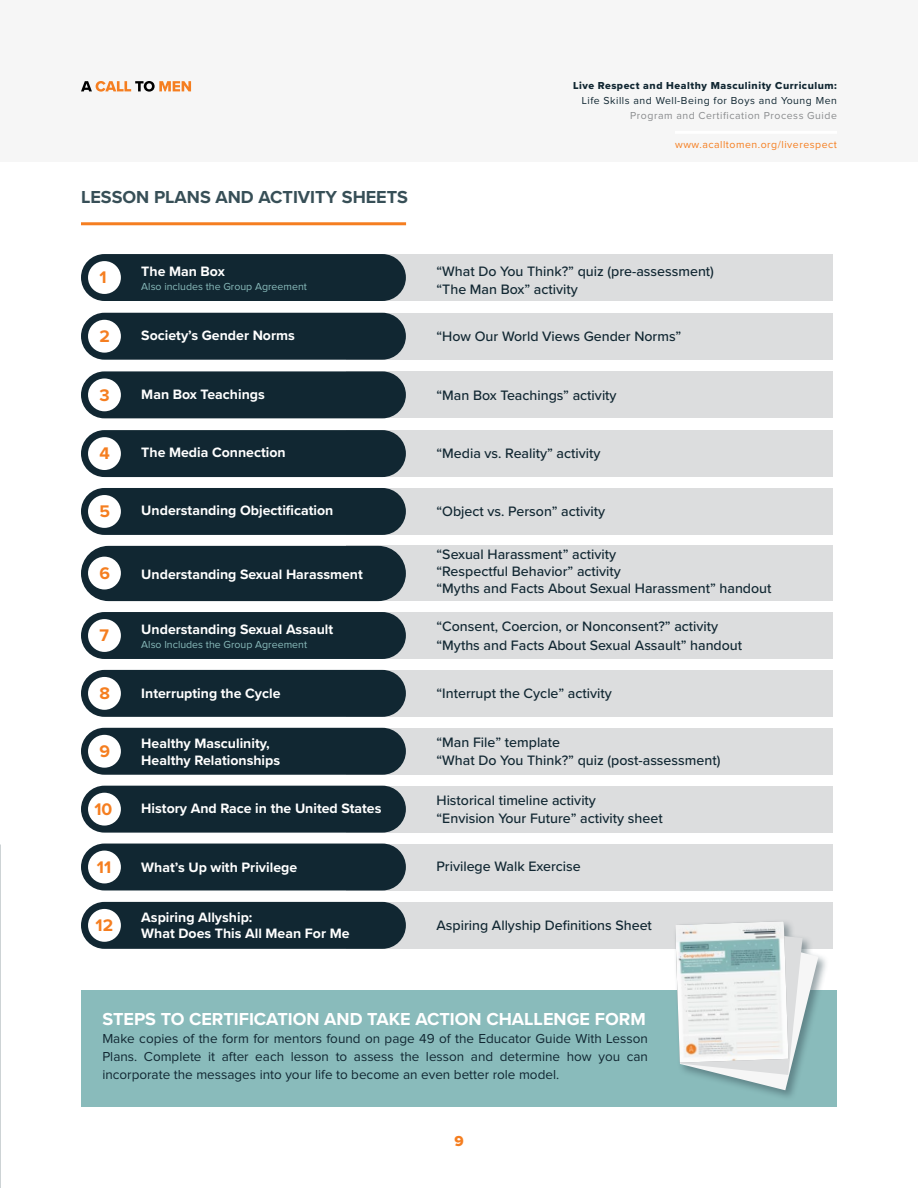
<style>
.page{position:relative;width:918px;height:1188px;background:#fff}
.page>*{position:absolute;margin:0;border:0;box-sizing:border-box;transform-origin:0 0}
.t1{font:700 18px "Proxima Nova";color:#fff}
.t2{font:700 18px "Proxima Nova";color:#374f57}
.t3{font:700 17.4px "Proxima Nova";color:#f57e20}
.t4{font:15px "Proxima Nova Extrabld";color:#f57e20}
.t5{font:500 14.25px/18.5px "Proxima Nova";color:#112732}
.t6{font:700 14.1px/16.5px "Proxima Nova";color:#fff}
.t7{font:13.5px/18px "Proxima Nova";color:#112732;text-align:justify}
.t8{font:10.65px "Proxima Nova";color:#89bbbb}
.t9{font:10.5px "Proxima Nova Extrabld";letter-spacing:.05em;color:#112732}
.t10{font:10.5px "Proxima Nova";letter-spacing:.05em;color:#112732}
.t11{font:10.5px "Proxima Nova";letter-spacing:.05em;color:#8a8c8e}
.t12{font:10.5px "Proxima Nova";letter-spacing:.05em;color:#f57e20}
</style>
<div class="page">
<div style="left:0;top:0;width:918px;height:162px;background:#f6f6f6"></div>
<svg style="left:81px;top:81px;width:110px;height:11px"></svg>
<hr style="left:675px;top:131px;width:162px;height:3px;background:#fff">
<div style="left:346px;top:254px;width:487px;height:47px;background:#dcddde"></div>
<div style="left:346px;top:371px;width:487px;height:47px;background:#dcddde"></div>
<div style="left:346px;top:313px;width:487px;height:47px;background:#dcddde"></div>
<div style="left:346px;top:430px;width:487px;height:47px;background:#dcddde"></div>
<div style="left:346px;top:488px;width:487px;height:47px;background:#dcddde"></div>
<div style="left:346px;top:546px;width:487px;height:55px;background:#dcddde"></div>
<div style="left:346px;top:612px;width:487px;height:47px;background:#dcddde"></div>
<div style="left:346px;top:670px;width:487px;height:47px;background:#dcddde"></div>
<div style="left:346px;top:728px;width:487px;height:47px;background:#dcddde"></div>
<div style="left:346px;top:786px;width:487px;height:47px;background:#dcddde"></div>
<div style="left:346px;top:844px;width:487px;height:46px;background:#dcddde"></div>
<div style="left:346px;top:902px;width:487px;height:47px;background:#dcddde"></div>
<div style="left:81px;top:254px;width:325px;height:47px;background:#112732;border-radius:23px"></div>
<div style="left:81px;top:371px;width:325px;height:47px;background:#112732;border-radius:23px"></div>
<div style="left:81px;top:313px;width:325px;height:47px;background:#112732;border-radius:23px"></div>
<div style="left:81px;top:430px;width:325px;height:47px;background:#112732;border-radius:23px"></div>
<div style="left:81px;top:488px;width:325px;height:47px;background:#112732;border-radius:23px"></div>
<div style="left:81px;top:546px;width:325px;height:55px;background:#112732;border-radius:28px"></div>
<div style="left:81px;top:612px;width:325px;height:47px;background:#112732;border-radius:23px"></div>
<div style="left:81px;top:670px;width:325px;height:47px;background:#112732;border-radius:23px"></div>
<div style="left:81px;top:728px;width:325px;height:47px;background:#112732;border-radius:23px"></div>
<div style="left:81px;top:786px;width:325px;height:47px;background:#112732;border-radius:23px"></div>
<div style="left:81px;top:844px;width:325px;height:46px;background:#112732;border-radius:23px"></div>
<div style="left:81px;top:902px;width:325px;height:47px;background:#112732;border-radius:23px"></div>
<div style="left:81px;top:990px;width:756px;height:117px;background:#89bbbb"></div>
<div style="left:88px;top:261px;width:33px;height:33px;background:#fff;border-radius:50%"></div>
<div style="left:88px;top:378px;width:33px;height:33px;background:#fff;border-radius:50%"></div>
<div style="left:88px;top:320px;width:33px;height:33px;background:#fff;border-radius:50%"></div>
<div style="left:88px;top:437px;width:33px;height:33px;background:#fff;border-radius:50%"></div>
<div style="left:88px;top:495px;width:33px;height:33px;background:#fff;border-radius:50%"></div>
<div style="left:88px;top:557px;width:33px;height:33px;background:#fff;border-radius:50%"></div>
<div style="left:88px;top:619px;width:33px;height:33px;background:#fff;border-radius:50%"></div>
<div style="left:88px;top:677px;width:33px;height:33px;background:#fff;border-radius:50%"></div>
<div style="left:88px;top:735px;width:33px;height:33px;background:#fff;border-radius:50%"></div>
<div style="left:88px;top:793px;width:33px;height:33px;background:#fff;border-radius:50%"></div>
<div style="left:88px;top:851px;width:33px;height:32px;background:#fff;border-radius:50%"></div>
<div style="left:88px;top:909px;width:33px;height:33px;background:#fff;border-radius:50%"></div>
<hr style="left:81px;top:222px;width:325px;height:3px;background:#f57e20">
<div style="left:673px;top:919px;width:157px;height:182px;background:#374f57;opacity:.5"></div>
<svg style="left:675px;top:921px;width:143px;height:169px"></svg>
<img style="left:675px;top:921px;width:113px;height:142px">
<p class="t9" style="left:573px;top:78px;width:265px">Live Respect and Healthy Masculinity Curriculum:</p>
<p class="t10" style="left:582px;top:96px;width:257px">Life Skills and Well-Being for Boys and Young Men</p>
<p class="t11" style="left:630px;top:111px;width:208px">Program and Certification Process Guide</p>
<p class="t2" style="left:81px;top:184px;width:328px">LESSON PLANS AND ACTIVITY SHEETS</p>
<p class="t3" style="left:99px;top:265px;width:9px">1</p>
<p class="t3" style="left:99px;top:323px;width:12px">2</p>
<p class="t3" style="left:99px;top:382px;width:12px">3</p>
<p class="t3" style="left:99px;top:441px;width:12px">4</p>
<p class="t3" style="left:99px;top:499px;width:12px">5</p>
<p class="t3" style="left:99px;top:560px;width:12px">6</p>
<p class="t3" style="left:99px;top:623px;width:11px">7</p>
<p class="t3" style="left:99px;top:680px;width:12px">8</p>
<p class="t3" style="left:99px;top:738px;width:12px">9</p>
<p class="t3" style="left:94px;top:796px;width:19px">10</p>
<p class="t3" style="left:97px;top:854px;width:16px">11</p>
<p class="t3" style="left:96px;top:912px;width:19px">12</p>
<p class="t6" style="left:141px;top:263px;width:85px">The Man Box</p>
<p class="t8" style="left:141px;top:282px;width:167px">Also includes the Group Agreement</p>
<p class="t6" style="left:141px;top:326px;width:155px">Society’s Gender Norms</p>
<p class="t6" style="left:141px;top:386px;width:125px">Man Box Teachings</p>
<p class="t6" style="left:141px;top:444px;width:146px">The Media Connection</p>
<p class="t6" style="left:141px;top:502px;width:194px">Understanding Objectification</p>
<p class="t6" style="left:141px;top:566px;width:223px">Understanding Sexual Harassment</p>
<p class="t6" style="left:141px;top:620px;width:193px">Understanding Sexual Assault</p>
<p class="t8" style="left:141px;top:639px;width:167px">Also Includes the Group Agreement</p>
<p class="t6" style="left:141px;top:684px;width:141px">Interrupting the Cycle</p>
<p class="t6" style="left:141px;top:735px;width:140px">Healthy Masculinity,<br>Healthy Relationships</p>
<p class="t6" style="left:141px;top:800px;width:242px">History And Race in the United States</p>
<p class="t6" style="left:141px;top:858px;width:157px">What’s Up with Privilege</p>
<p class="t6" style="left:141px;top:908px;width:210px">Aspiring Allyship:<br>What Does This All Mean For Me</p>
<p class="t12" style="left:675px;top:139px;width:163px">www.acalltomen.org/liverespect</p>
<p class="t5" style="left:436px;top:262px;width:279px">“What Do You Think?” quiz (pre-assessment) “The Man Box” activity</p>
<p class="t5" style="left:436px;top:326px;width:246px">“How Our World Views Gender Norms”</p>
<p class="t5" style="left:436px;top:385px;width:182px">“Man Box Teachings” activity</p>
<p class="t5" style="left:436px;top:444px;width:166px">“Media vs. Reality” activity</p>
<p class="t5" style="left:436px;top:501px;width:170px">“Object vs. Person” activity</p>
<p class="t5" style="left:436px;top:546px;width:337px;line-height:17px">“Sexual Harassment” activity<br>“Respectful Behavior” activity<br>“Myths and Facts About Sexual Harassment” handout</p>
<p class="t5" style="left:436px;top:617px;width:307px">“Consent, Coercion, or Nonconsent?” activity “Myths and Facts About Sexual Assault” handout</p>
<p class="t5" style="left:436px;top:683px;width:177px">“Interrupt the Cycle” activity</p>
<p class="t5" style="left:436px;top:732px;width:285px">“Man File” template<br>“What Do You Think?” quiz (post-assessment)</p>
<p class="t5" style="left:436px;top:790px;width:228px">Historical timeline activity<br>“Envision Your Future” activity sheet</p>
<p class="t5" style="left:436px;top:857px;width:146px">Privilege Walk Exercise</p>
<p class="t5" style="left:436px;top:915px;width:217px">Aspiring Allyship Definitions Sheet</p>
<p class="t1" style="left:102px;top:1005px;width:545px">STEPS TO CERTIFICATION AND TAKE ACTION CHALLENGE FORM</p>
<p class="t7" style="left:102px;top:1030px;width:547px">Make copies of the form for mentors found on page 49 of the Educator Guide With Lesson Plans. Complete it after each lesson to assess the lesson and determine how you can incorporate the messages into your life to become an even better role model.</p>
<p class="t4" style="left:454px;top:1130px;width:11px">9</p>
</div>
